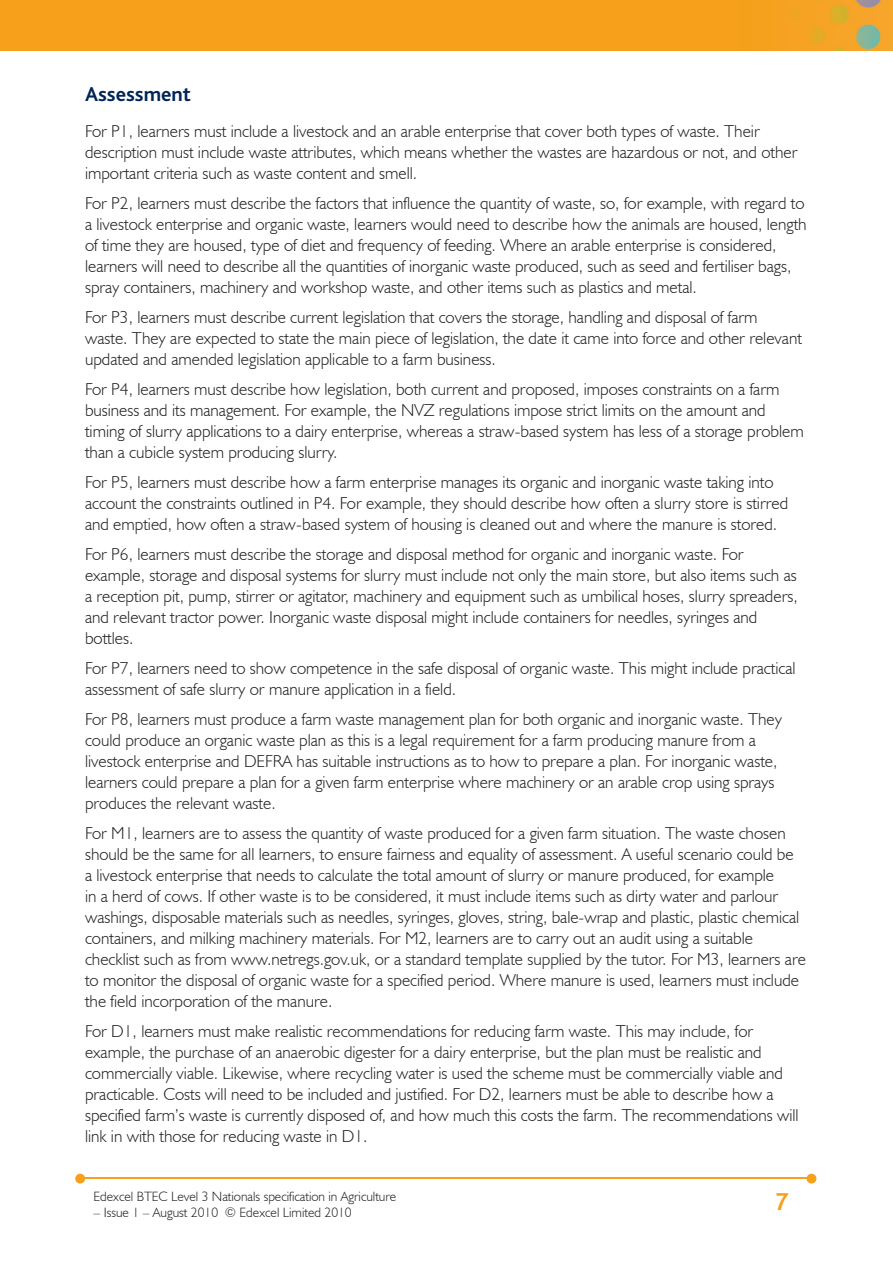
<style>
.page{position:relative;width:893px;height:1263px;background:#fff}
.page>*{position:absolute;margin:0;border:0;box-sizing:border-box;transform-origin:0 0}
.t1{font:700 25.5px "Bliss";color:#f6a01b}
.t2{font:700 21px "Bliss";color:#002556}
.t3{font:300 17.25px/21px "Humanist 521 BT";color:#231f20}
.t4{font:300 13.5px "Humanist 521 BT";color:#231f20}
</style>
<div class="page">
<img style="left:0;top:0;width:893px;height:51px">
<hr style="left:82px;top:1178px;width:728px;height:1px;background:#f6a01b">
<svg style="left:807px;top:1174px;width:9px;height:9px"></svg>
<svg style="left:75px;top:1174px;width:10px;height:9px"></svg>
<p class="t2" style="left:85px;top:83px;width:108px">Assessment</p>
<p class="t3" style="left:85px;top:120px;width:714px">For P1, learners must include a livestock and an arable enterprise that cover both types of waste. Their description must include waste attributes, which means whether the wastes are hazardous or not, and other important criteria such as waste content and smell.</p>
<p class="t3" style="left:85px;top:192px;width:723px">For P2, learners must describe the factors that influence the quantity of waste, so, for example, with regard to a livestock enterprise and organic waste, learners would need to describe how the animals are housed, length of time they are housed, type of diet and frequency of feeding. Where an arable enterprise is considered, learners will need to describe all the quantities of inorganic waste produced, such as seed and fertiliser bags, spray containers, machinery and workshop waste, and other items such as plastics and metal.</p>
<p class="t3" style="left:85px;top:306px;width:718px">For P3, learners must describe current legislation that covers the storage, handling and disposal of farm waste. They are expected to state the main piece of legislation, the date it came into force and other relevant updated and amended legislation applicable to a farm business.</p>
<p class="t3" style="left:85px;top:378px;width:720px">For P4, learners must describe how legislation, both current and proposed, imposes constraints on a farm business and its management. For example, the NVZ regulations impose strict limits on the amount and timing of slurry applications to a dairy enterprise, whereas a straw-based system has less of a storage problem than a cubicle system producing slurry.</p>
<p class="t3" style="left:85px;top:471px;width:705px">For P5, learners must describe how a farm enterprise manages its organic and inorganic waste taking into account the constraints outlined in P4. For example, they should describe how often a slurry store is stirred and emptied, how often a straw-based system of housing is cleaned out and where the manure is stored.</p>
<p class="t3" style="left:85px;top:543px;width:714px">For P6, learners must describe the storage and disposal method for organic and inorganic waste. For example, storage and disposal systems for slurry must include not only the main store, but also items such as a reception pit, pump, stirrer or agitator, machinery and equipment such as umbilical hoses, slurry spreaders, and relevant tractor power. Inorganic waste disposal might include containers for needles, syringes and bottles.</p>
<p class="t3" style="left:85px;top:657px;width:712px">For P7, learners need to show competence in the safe disposal of organic waste. This might include practical assessment of safe slurry or manure application in a field.</p>
<p class="t3" style="left:85px;top:708px;width:698px">For P8, learners must produce a farm waste management plan for both organic and inorganic waste. They could produce an organic waste plan as this is a legal requirement for a farm producing manure from a livestock enterprise and DEFRA has suitable instructions as to how to prepare a plan. For inorganic waste, learners could prepare a plan for a given farm enterprise where machinery or an arable crop using sprays produces the relevant waste.</p>
<p class="t3" style="left:85px;top:822px;width:722px">For M1, learners are to assess the quantity of waste produced for a given farm situation. The waste chosen should be the same for all learners, to ensure fairness and equality of assessment. A useful scenario could be<br>a livestock enterprise that needs to calculate the total amount of slurry or manure produced, for example<br>in a herd of cows. If other waste is to be considered, it must include items such as dirty water and parlour washings, disposable materials such as needles, syringes, gloves, string, bale-wrap and plastic, plastic chemical containers, and milking machinery materials. For M2, learners are to carry out an audit using a suitable checklist such as from www.netregs.gov.uk, or a standard template supplied by the tutor. For M3, learners are to monitor the disposal of organic waste for a specified period. Where manure is used, learners must include the field incorporation of the manure.</p>
<p class="t3" style="left:85px;top:1020px;width:715px">For D1, learners must make realistic recommendations for reducing farm waste. This may include, for example, the purchase of an anaerobic digester for a dairy enterprise, but the plan must be realistic and commercially viable. Likewise, where recycling water is used the scheme must be commercially viable and practicable. Costs will need to be included and justified. For D2, learners must be able to describe how a specified farm’s waste is currently disposed of, and how much this costs the farm. The recommendations will link in with those for reducing waste in D1.</p>
<p class="t4" style="left:94px;top:1188px;width:304px">Edexcel BTEC Level 3 Nationals specification in Agriculture</p>
<p class="t4" style="left:94px;top:1204px;width:260px">– Issue 1 – August 2010 © Edexcel Limited 2010</p>
<h1 class="t1" style="left:775px;top:1189px;width:15px">7</h1>
</div>
